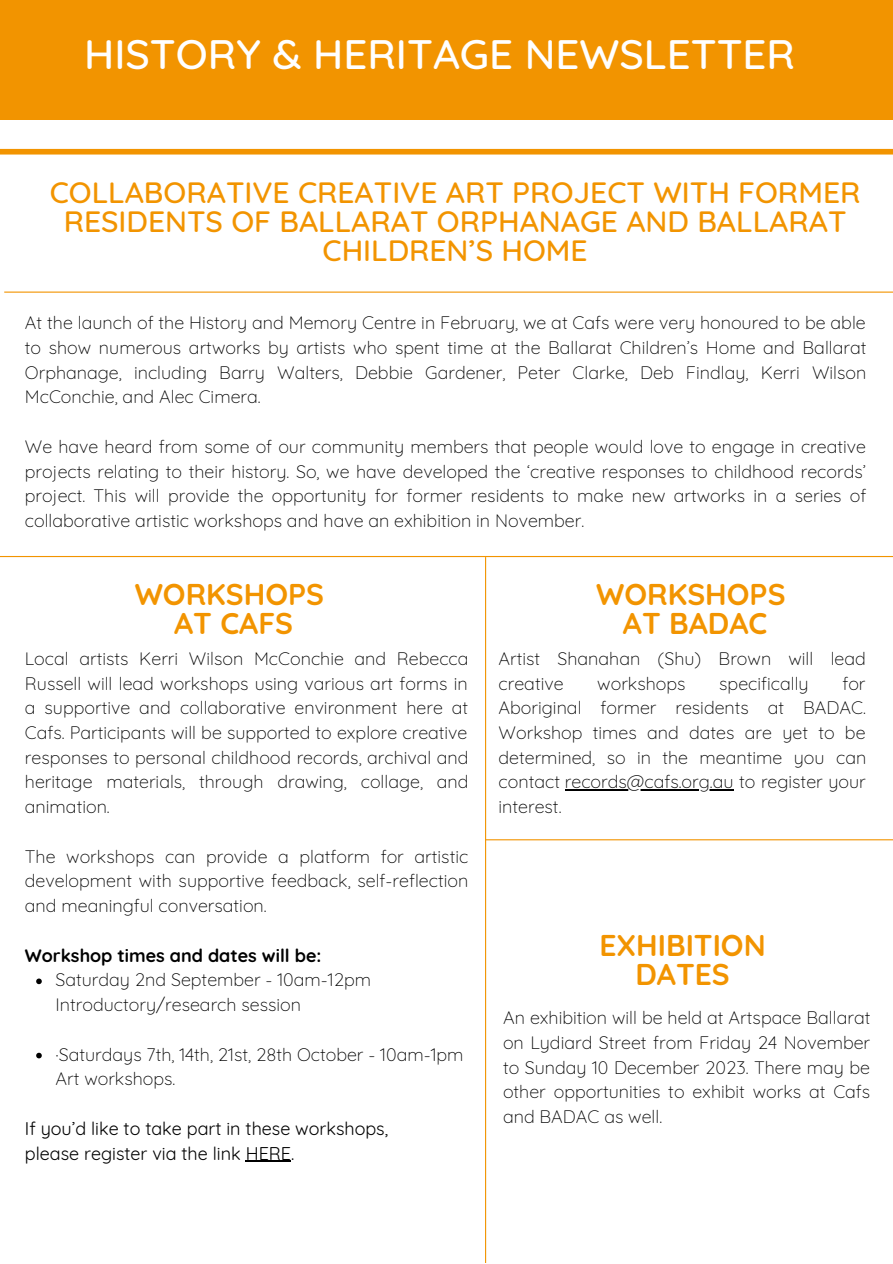
<style>
.page{position:relative;width:893px;height:1264px;background:#fff}
.page>*{position:absolute;margin:0;border:0;box-sizing:border-box;transform-origin:0 0}
.t1{font:500 42px "Quicksand";color:#fff}
.t2{font:500 30px/29.2px "Quicksand";color:#f29400;text-align:center}
.t3{font:700 30px "Quicksand";color:#f29400}
.t4{font:300 18px/24.8px "Quicksand";color:#000;text-align:justify}
.t5{font:18px "Quicksand";color:#000}
.t6{font:700 18px "Quicksand";color:#000}
</style>
<div class="page">
<div style="left:0;top:0;width:892px;height:120px;background:#f29400"></div>
<div style="left:0;top:149px;width:892px;height:5px;background:#f29400"></div>
<hr style="left:4px;top:291px;width:888px;height:2px;background:#f29400">
<hr style="left:485px;top:839px;width:407px;height:1px;background:#f29400">
<svg style="left:36px;top:978px;width:6px;height:6px"></svg>
<svg style="left:36px;top:1052px;width:6px;height:6px"></svg>
<hr style="left:246px;top:1160px;width:45px;height:1px;background:#000">
<hr style="left:565px;top:789px;width:168px;height:1px;background:#000">
<hr style="left:0;top:556px;width:892px;height:1px;background:#f29400">
<hr style="left:485px;top:557px;width:1px;height:705px;background:#f29400">
<p class="t1" style="left:84px;top:27px;width:712px">HISTORY &amp; HERITAGE NEWSLETTER</p>
<p class="t2" style="left:50px;top:177px;width:812px">COLLABORATIVE CREATIVE ART PROJECT WITH FORMER<br>RESIDENTS OF BALLARAT ORPHANAGE AND BALLARAT<br>CHILDREN’S HOME</p>
<p class="t4" style="left:25px;top:310px;width:843px">At the launch of the History and Memory Centre in February, we at Cafs were very honoured to be able to show numerous artworks by artists who spent time at the Ballarat Children’s Home and Ballarat Orphanage, including Barry Walters, Debbie Gardener, Peter Clarke, Deb Findlay, Kerri Wilson McConchie, and Alec Cimera.</p>
<p class="t4" style="left:25px;top:433px;width:843px">We have heard from some of our community members that people would love to engage in creative projects relating to their history. So, we have developed the ‘creative responses to childhood records’ project. This will provide the opportunity for former residents to make new artworks in a series of collaborative artistic workshops and have an exhibition in November.</p>
<p class="t3" style="left:135px;top:575px;width:191px">WORKSHOPS</p>
<p class="t3" style="left:174px;top:604px;width:120px">AT CAFS</p>
<p class="t4" style="left:25px;top:645px;width:445px">Local artists Kerri Wilson McConchie and Rebecca Russell will lead workshops using various art forms in a supportive and collaborative environment here at Cafs. Participants will be supported to explore creative responses to personal childhood records, archival and heritage materials, through drawing, collage, and animation.</p>
<p class="t4" style="left:25px;top:843px;width:445px">The workshops can provide a platform for artistic development with supportive feedback, self-reflection and meaningful conversation.</p>
<p class="t6" style="left:25px;top:943px;width:298px">Workshop times and dates will be:</p>
<p class="t4" style="left:55px;top:967px;width:317px">Saturday 2nd September - 10am-12pm<br>Introductory/research session</p>
<p class="t4" style="left:55px;top:1041px;width:409px">·Saturdays 7th, 14th, 21st, 28th October - 10am-1pm<br>Art workshops.</p>
<p class="t5" style="left:25px;top:1116px;width:365px">If you’d like to take part in these workshops,</p>
<p class="t5" style="left:25px;top:1141px;width:271px">please register via the link HERE.</p>
<p class="t3" style="left:596px;top:575px;width:191px">WORKSHOPS</p>
<p class="t3" style="left:622px;top:604px;width:146px">AT BADAC</p>
<p class="t4" style="left:498px;top:645px;width:369px">Artist Shanahan (Shu) Brown will lead creative</p>
<p class="t4" style="left:597px;top:670px;width:90px">workshops</p>
<p class="t4" style="left:719px;top:670px;width:91px">specifically</p>
<p class="t4" style="left:498px;top:670px;width:369px;text-indent:344px">for Aboriginal former residents at BADAC.<br>Workshop times and dates are yet to be determined, so in the meantime you can contact records@cafs.org.au to register your interest.</p>
<p class="t3" style="left:599px;top:925px;width:168px">EXHIBITION</p>
<p class="t3" style="left:635px;top:955px;width:96px">DATES</p>
<p class="t4" style="left:503px;top:1004px;width:369px">An exhibition will be held at Artspace Ballarat on Lydiard Street from Friday 24 November to Sunday 10 December 2023. There may be other opportunities to exhibit works at Cafs and BADAC as well.</p>
</div>
